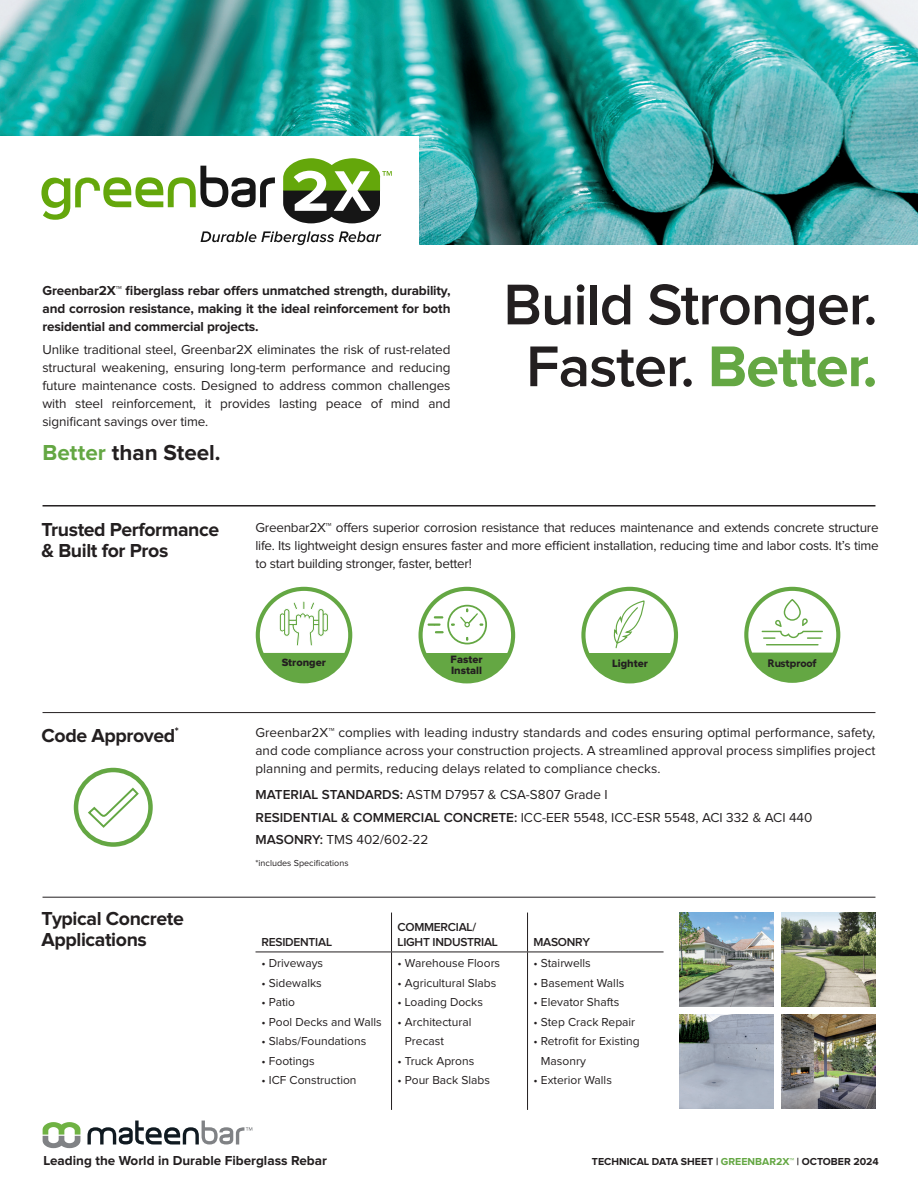
<style>
.page{position:relative;width:918px;height:1188px;background:#fff}
.page>*{position:absolute;margin:0;border:0;box-sizing:border-box;transform-origin:0 0}
.t1{font:600 59.55px/61.8px "Proxima Nova";letter-spacing:-.02em;color:#231f20;text-align:center}
.t2{font:700 22.5px "Proxima Nova";color:#231f20}
.t3{font:700 19.5px/21px "Proxima Nova";letter-spacing:-.02em;color:#231f20}
.t4{font:13.5px/18px "Proxima Nova";letter-spacing:-.01em;color:#231f20;text-align:justify}
.t5{font:700 13.5px/18px "Proxima Nova";letter-spacing:-.01em;color:#231f20;text-align:justify}
.t6{font:12px/19.5px "Proxima Nova";color:#231f20}
.t7{font:600 12px/15px "Proxima Nova";letter-spacing:-.02em;color:#231f20}
.t8{font:10.95px/10.1px "Proxima Nova Extrabld";color:#231f20}
.t9{font:700 10.95px "Fellix";color:#231f20}
.t10{font:700 10.5px "Proxima Nova";color:#231f20}
.t11{font:9px "Proxima Nova";color:#231f20}
.s1{color:#64a743}
.s2{font-weight:700;color:#64a743}
.s3{font-weight:600}
</style>
<div class="page">
<div style="left:74px;top:768px;width:79px;height:79px;border:4px solid #64a743;border-radius:50%"></div>
<img style="left:0;top:0;width:918px;height:245px">
<div style="left:0;top:137px;width:419px;height:140px;background:#fff"></div>
<svg style="left:41px;top:166px;width:234px;height:54px"></svg>
<svg style="left:283px;top:158px;width:109px;height:65px"></svg>
<svg style="left:201px;top:231px;width:180px;height:14px"></svg>
<hr style="left:43px;top:505px;width:832px;height:2px;background:#231f20">
<hr style="left:43px;top:712px;width:832px;height:1px;background:#231f20">
<hr style="left:43px;top:897px;width:832px;height:1px;background:#231f20">
<hr style="left:391px;top:913px;width:1px;height:39px;background:#231f20">
<hr style="left:527px;top:913px;width:1px;height:39px;background:#231f20">
<hr style="left:391px;top:952px;width:1px;height:158px;background:#231f20">
<hr style="left:527px;top:952px;width:1px;height:158px;background:#231f20">
<hr style="left:256px;top:952px;width:136px;height:1px;background:#231f20">
<hr style="left:392px;top:952px;width:136px;height:1px;background:#231f20">
<hr style="left:528px;top:952px;width:136px;height:1px;background:#231f20">
<img style="left:680px;top:913px;width:93px;height:93px">
<img style="left:782px;top:913px;width:93px;height:93px">
<img style="left:680px;top:1015px;width:93px;height:94px">
<img style="left:782px;top:1015px;width:93px;height:94px">
<svg style="left:581px;top:587px;width:97px;height:96px"></svg>
<svg style="left:419px;top:587px;width:96px;height:96px"></svg>
<svg style="left:256px;top:587px;width:96px;height:96px"></svg>
<svg style="left:744px;top:587px;width:96px;height:96px"></svg>
<svg style="left:43px;top:1122px;width:37px;height:26px"></svg>
<svg style="left:87px;top:1121px;width:165px;height:24px"></svg>
<svg style="left:88px;top:787px;width:51px;height:41px"></svg>
<p class="t5" style="left:43px;top:282px;width:410px">Greenbar2X™ fiberglass rebar offers unmatched strength, durability, and corrosion resistance, making it the ideal reinforcement for both residential and commercial projects.</p>
<p class="t4" style="left:43px;top:341px;width:409px">Unlike traditional steel, Greenbar2X eliminates the risk of rust-related structural weakening, ensuring long-term performance and reducing future maintenance costs. Designed to address common challenges with steel reinforcement, it provides lasting peace of mind and significant savings over time.</p>
<p class="t2" style="left:43px;top:440px;width:180px"><span class="s1">Better</span> than Steel.</p>
<p class="t1" style="left:503px;top:276px;width:376px">Build Stronger.<br>Faster. <span class="s2">Better.</span></p>
<p class="t3" style="left:42px;top:519px;width:179px">Trusted Performance &amp; Built for Pros</p>
<p class="t3" style="left:42px;top:725px;width:139px">Code Approved<sup>*</sup></p>
<p class="t3" style="left:42px;top:908px;width:144px">Typical Concrete<br>Applications</p>
<p class="t4" style="left:256px;top:519px;width:625px">Greenbar2X™ offers superior corrosion resistance that reduces maintenance and extends concrete structure life. Its lightweight design ensures faster and more efficient installation, reducing time and labor costs. It’s time to start building stronger, faster, better!</p>
<p class="t8" style="left:451px;top:655px;width:33px">Faster<br>Install</p>
<p class="t8" style="left:282px;top:658px;width:46px">Stronger</p>
<p class="t9" style="left:768px;top:654px;width:50px">Rustproof</p>
<p class="t8" style="left:612px;top:659px;width:37px">Lighter</p>
<p class="t4" style="left:256px;top:724px;width:621px">Greenbar2X™ complies with leading industry standards and codes ensuring optimal performance, safety, and code compliance across your construction projects. A streamlined approval process simplifies project planning and permits, reducing delays related to compliance checks.</p>
<p class="t4" style="left:256px;top:787px;width:354px"><span class="s3">MATERIAL STANDARDS:</span> ASTM D7957 &amp; CSA-S807 Grade I</p>
<p class="t4" style="left:256px;top:809px;width:558px"><span class="s3">RESIDENTIAL &amp; COMMERCIAL CONCRETE:</span> ICC-EER 5548, ICC-ESR 5548, ACI 332 &amp; ACI 440</p>
<p class="t4" style="left:256px;top:831px;width:174px"><span class="s3">MASONRY:</span> TMS 402/602-22</p>
<p class="t11" style="left:256px;top:859px;width:95px">*includes Specifications</p>
<p class="t7" style="left:262px;top:935px;width:72px">RESIDENTIAL</p>
<p class="t6" style="left:262px;top:954px;width:63px">• Driveways</p>
<p class="t6" style="left:262px;top:974px;width:62px">• Sidewalks</p>
<p class="t6" style="left:262px;top:993px;width:35px">• Patio</p>
<p class="t6" style="left:262px;top:1013px;width:122px">• Pool Decks and Walls</p>
<p class="t6" style="left:262px;top:1032px;width:106px">• Slabs/Foundations</p>
<p class="t6" style="left:262px;top:1052px;width:55px">• Footings</p>
<p class="t6" style="left:262px;top:1071px;width:97px">• ICF Construction</p>
<p class="t7" style="left:398px;top:920px;width:102px">COMMERCIAL/<br>LIGHT INDUSTRIAL</p>
<p class="t6" style="left:398px;top:954px;width:104px">• Warehouse Floors</p>
<p class="t6" style="left:398px;top:974px;width:100px">• Agricultural Slabs</p>
<p class="t6" style="left:398px;top:993px;width:87px">• Loading Docks</p>
<p class="t6" style="left:405px;top:1013px;width:68px;text-indent:-7px">• Architectural<br>Precast</p>
<p class="t6" style="left:398px;top:1052px;width:78px">• Truck Aprons</p>
<p class="t6" style="left:398px;top:1071px;width:94px">• Pour Back Slabs</p>
<p class="t7" style="left:534px;top:935px;width:58px">MASONRY</p>
<p class="t6" style="left:534px;top:954px;width:59px">• Stairwells</p>
<p class="t6" style="left:534px;top:974px;width:92px">• Basement Walls</p>
<p class="t6" style="left:534px;top:993px;width:87px">• Elevator Shafts</p>
<p class="t6" style="left:534px;top:1013px;width:103px">• Step Crack Repair</p>
<p class="t6" style="left:541px;top:1032px;width:100px;text-indent:-7px">• Retrofit for Existing<br>Masonry</p>
<p class="t6" style="left:534px;top:1071px;width:80px">• Exterior Walls</p>
<p class="t5" style="left:43px;top:1152px;width:285px">Leading the World in Durable Fiberglass Rebar</p>
<p class="t10" style="left:592px;top:1155px;width:288px">TECHNICAL DATA SHEET | <span class="s1">GREENBAR2X™</span> | OCTOBER 2024</p>
</div>
